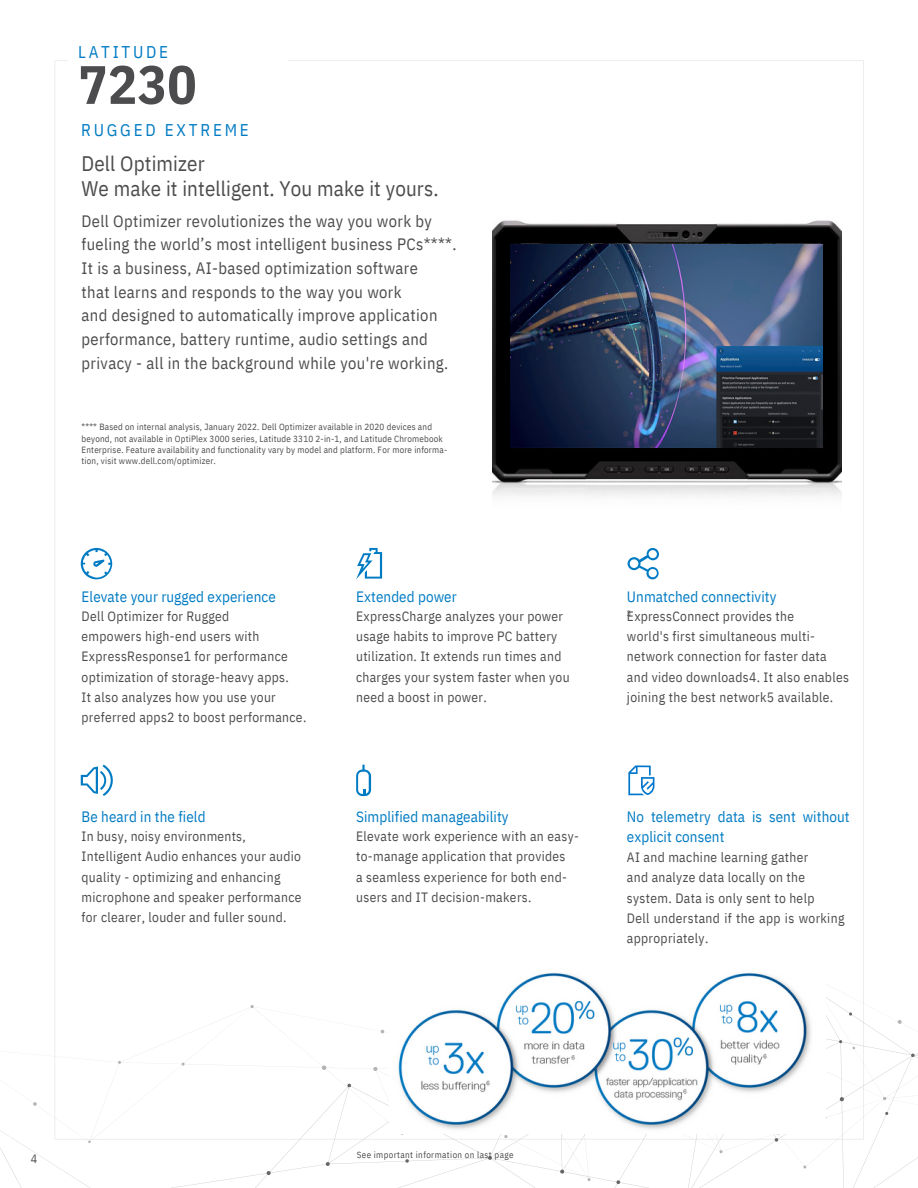
<style>
.page{position:relative;width:918px;height:1188px;background:#fff}
.page>*{position:absolute;margin:0;border:0;box-sizing:border-box;transform-origin:0 0}
.t1{font:700 54px "IBM Plex Sans Cond";color:#4c4c4e}
.t2{font:21px "IBM Plex Sans Cond";letter-spacing:.005em;color:#4c4c4e}
.t3{font:16.95px "IBM Plex Sans Cond";letter-spacing:.165em;color:#007bc3}
.t4{font:16.5px/23.7px "IBM Plex Sans Cond";letter-spacing:.025em;color:#4c4c4e}
.t5{font:15px/20.2px "IBM Plex Sans Cond";letter-spacing:.005em;color:#007bc3}
.t6{font:13.5px/20.2px "IBM Plex Sans Cond";letter-spacing:.025em;color:#4c4c4e}
.t7{font:12px "IBM Plex Sans Cond";color:#4c4c4e}
.t8{font:9px/11.2px "IBM Plex Sans Cond";letter-spacing:.02em;color:#4c4c4e}
.t9{font:9px "IBM Plex Sans Cond";letter-spacing:.045em;color:#4c4c4e}
.t10{font:7.8px "IBM Plex Sans Cond";color:#4c4c4e}
</style>
<div class="page">
<svg style="left:0;top:959px;width:918px;height:229px"></svg>
<svg style="left:849px;top:1012px;width:3px;height:4px"></svg>
<svg style="left:840px;top:1097px;width:4px;height:4px"></svg>
<svg style="left:911px;top:1054px;width:4px;height:3px"></svg>
<svg style="left:616px;top:1180px;width:4px;height:4px"></svg>
<svg style="left:267px;top:1171px;width:4px;height:4px"></svg>
<svg style="left:560px;top:1170px;width:4px;height:4px"></svg>
<svg style="left:775px;top:1133px;width:5px;height:9px"></svg>
<svg style="left:326px;top:1162px;width:4px;height:4px"></svg>
<svg style="left:347px;top:1084px;width:4px;height:3px"></svg>
<svg style="left:488px;top:1156px;width:4px;height:4px"></svg>
<svg style="left:405px;top:1159px;width:4px;height:4px"></svg>
<img style="left:492px;top:220px;width:349px;height:276px">
<svg style="left:81px;top:548px;width:31px;height:31px"></svg>
<svg style="left:81px;top:765px;width:32px;height:31px"></svg>
<svg style="left:356px;top:765px;width:15px;height:31px"></svg>
<svg style="left:356px;top:548px;width:26px;height:31px"></svg>
<img style="left:390px;top:963px;width:435px;height:170px">
<svg style="left:628px;top:548px;width:31px;height:31px"></svg>
<img style="left:511px;top:244px;width:311px;height:204px">
<svg style="left:628px;top:765px;width:26px;height:30px"></svg>
<p class="t3" style="left:78px;top:40px;width:91px">LATITUDE</p>
<p class="t1" style="left:78px;top:49px;width:120px">7230</p>
<p class="t3" style="left:81px;top:119px;width:169px">RUGGED EXTREME</p>
<p class="t2" style="left:82px;top:150px;width:125px">Dell Optimizer</p>
<p class="t2" style="left:82px;top:175px;width:359px">We make it intelligent. You make it yours.</p>
<p class="t4" style="left:82px;top:209px;width:377px">Dell Optimizer revolutionizes the way you work by fueling the world’s most intelligent business PCs****.<br>It is a business, AI-based optimization software</p>
<p class="t4" style="left:82px;top:280px;width:322px">that learns and responds to the way you work</p>
<p class="t4" style="left:82px;top:303px;width:368px">and designed to automatically improve application performance, battery runtime, audio settings and privacy - all in the background while you're working.</p>
<p class="t8" style="left:82px;top:421px;width:367px">**** Based on internal analysis, January 2022. Dell Optimizer available in 2020 devices and beyond, not available in OptiPlex 3000 series, Latitude 3310 2-in-1, and Latitude Chromebook Enterprise. Feature availability and functionality vary by model and platform. For more informa&shy;tion, visit www.dell.com/optimizer.</p>
<p class="t5" style="left:82px;top:586px;width:196px">Elevate your rugged experience</p>
<p class="t5" style="left:356px;top:586px;width:102px">Extended power</p>
<p class="t6" style="left:82px;top:606px;width:149px">Dell Optimizer for Rugged</p>
<p class="t6" style="left:82px;top:626px;width:209px">empowers high-end users with<br>ExpressResponse1 for performance optimization of storage-heavy apps.</p>
<p class="t6" style="left:82px;top:687px;width:226px">It also analyzes how you use your preferred apps2 to boost performance.</p>
<p class="t5" style="left:82px;top:806px;width:126px">Be heard in the field</p>
<p class="t6" style="left:82px;top:826px;width:166px">In busy, noisy environments,</p>
<p class="t6" style="left:82px;top:846px;width:221px">Intelligent Audio enhances your audio quality - optimizing and enhancing microphone and speaker performance for clearer, louder and fuller sound.</p>
<p class="t6" style="left:356px;top:606px;width:215px">ExpressCharge analyzes your power usage habits to improve PC battery utilization. It extends run times and charges your system faster when you need a boost in power.</p>
<p class="t5" style="left:356px;top:806px;width:154px">Simplified manageability</p>
<p class="t6" style="left:356px;top:826px;width:224px">Elevate work experience with an easy&shy;to-manage application that provides</p>
<p class="t6" style="left:356px;top:866px;width:212px">a seamless experience for both end&shy;users and IT decision-makers.</p>
<p class="t5" style="left:627px;top:586px;width:151px">Unmatched connectivity</p>
<p class="t10" style="left:627px;top:608px;width:6px">3</p>
<p class="t6" style="left:627px;top:606px;width:169px">ExpressConnect provides the</p>
<p class="t6" style="left:627px;top:626px;width:224px">world's first simultaneous multi&shy;network connection for faster data and video downloads4. It also enables joining the best network5 available.</p>
<p class="t5" style="left:627px;top:806px;width:224px">No telemetry data is sent without explicit consent</p>
<p class="t6" style="left:627px;top:847px;width:183px">AI and machine learning gather</p>
<p class="t6" style="left:627px;top:867px;width:189px">and analyze data locally on the system. Data is only sent to help</p>
<p class="t6" style="left:627px;top:908px;width:219px">Dell understand if the app is working appropriately.</p>
<p class="t7" style="left:31px;top:1151px;width:8px">4</p>
<p class="t9" style="left:357px;top:1149px;width:158px">See important information on last page</p>
</div>
